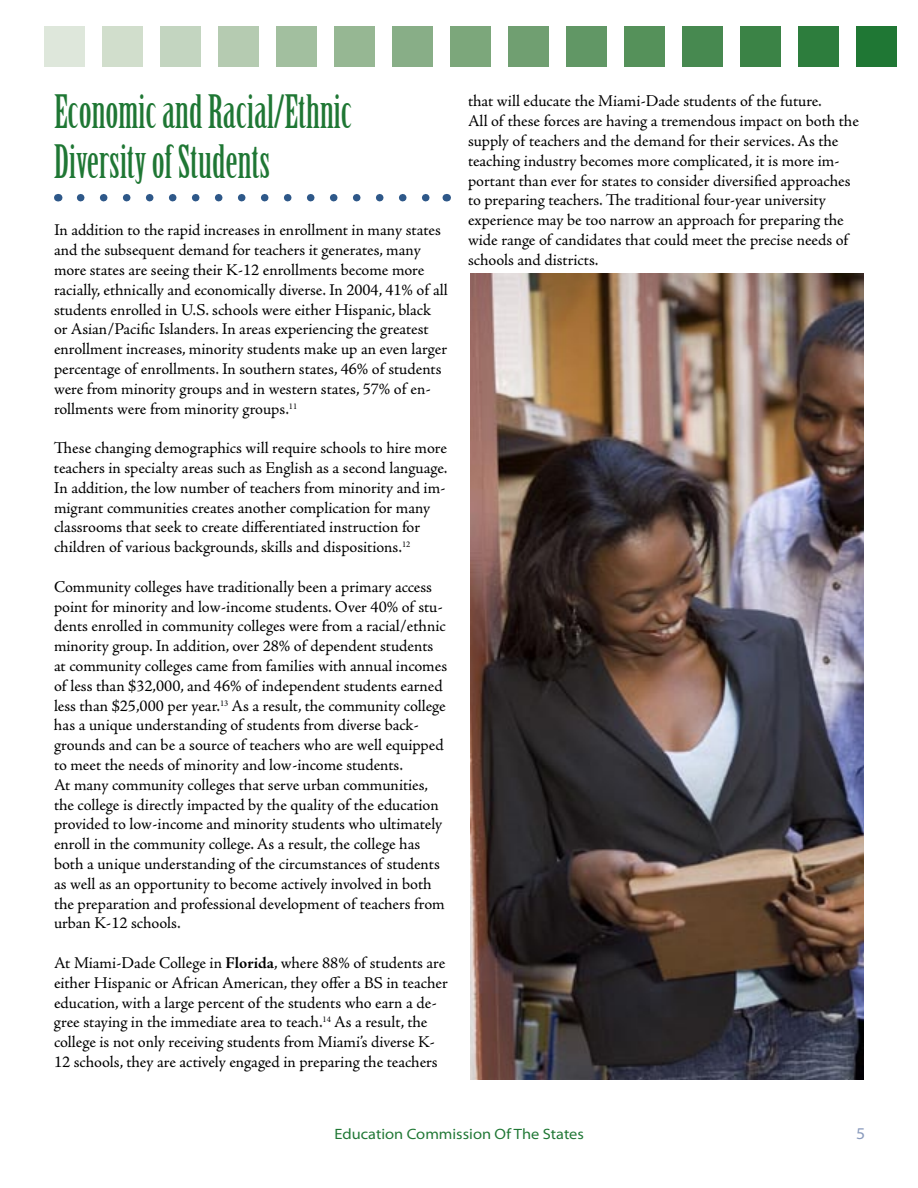
<style>
.page{position:relative;width:918px;height:1188px;background:#fff}
.page>*{position:absolute;margin:0;border:0;box-sizing:border-box;transform-origin:0 0}
.t1{font:45px/49.5px "Birch Std";color:#1f7734}
.t2{font:16.5px/19.8px "Adobe Jenson Pro";letter-spacing:-.005em;color:#000}
.t3{font:semi-expanded 16.5px "Myriad Pro";color:#8a9bbd}
.t4{font:semi-expanded 15px "Myriad Pro";color:#1f7734}
.s1{font-weight:700}
</style>
<div class="page">
<div style="left:44px;top:26px;width:41px;height:41px;background:#dee7db"></div>
<div style="left:102px;top:26px;width:41px;height:41px;background:#d1decc"></div>
<div style="left:160px;top:26px;width:41px;height:41px;background:#c3d5c0"></div>
<div style="left:218px;top:26px;width:41px;height:41px;background:#b5cbb1"></div>
<div style="left:276px;top:26px;width:41px;height:41px;background:#a2bf9f"></div>
<div style="left:334px;top:26px;width:41px;height:41px;background:#96b793"></div>
<div style="left:392px;top:26px;width:41px;height:41px;background:#88ae87"></div>
<div style="left:450px;top:26px;width:41px;height:41px;background:#7ca77b"></div>
<div style="left:508px;top:26px;width:41px;height:41px;background:#709f71"></div>
<div style="left:566px;top:26px;width:41px;height:41px;background:#619765"></div>
<div style="left:624px;top:26px;width:41px;height:41px;background:#55915a"></div>
<div style="left:682px;top:26px;width:41px;height:41px;background:#478950"></div>
<div style="left:740px;top:26px;width:41px;height:41px;background:#3b8346"></div>
<div style="left:798px;top:26px;width:41px;height:41px;background:#2d7d3d"></div>
<div style="left:856px;top:26px;width:41px;height:41px;background:#1f7734"></div>
<svg style="left:81px;top:194px;width:349px;height:7px"></svg>
<img style="left:470px;top:274px;width:394px;height:806px">
<h1 class="t1" style="left:54px;top:88px;width:300px">Economic and Racial/Ethnic<br>Diversity of Students</h1>
<p class="t2" style="left:54px;top:221px;width:395px">In addition to the rapid increases in enrollment in many states and the subsequent demand for teachers it generates, many more states are seeing their K-12 enrollments become more racially, ethnically and economically diverse. In 2004, 41% of all students enrolled in U.S. schools were either Hispanic, black or Asian/Pacific Islanders. In areas experiencing the greatest enrollment increases, minority students make up an even larger percentage of enrollments. In southern states, 46% of students were from minority groups and in western states, 57% of en&shy;rollments were from minority groups.<sup>11</sup></p>
<p class="t2" style="left:54px;top:438px;width:395px">These changing demographics will require schools to hire more teachers in specialty areas such as English as a second language.<br>In addition, the low number of teachers from minority and im&shy;migrant communities creates another complication for many classrooms that seek to create differentiated instruction for children of various backgrounds, skills and dispositions.<sup>12</sup></p>
<p class="t2" style="left:54px;top:577px;width:395px">Community colleges have traditionally been a primary access point for minority and low-income students. Over 40% of stu&shy;dents enrolled in community colleges were from a racial/ethnic minority group. In addition, over 28% of dependent students at community colleges came from families with annual incomes of less than $32,000, and 46% of independent students earned less than $25,000 per year.<sup>13</sup> As a result, the community college has a unique understanding of students from diverse back&shy;grounds and can be a source of teachers who are well equipped to meet the needs of minority and low-income students.<br>At many community colleges that serve urban communities, the college is directly impacted by the quality of the education provided to low-income and minority students who ultimately enroll in the community college. As a result, the college has both a unique understanding of the circumstances of students as well as an opportunity to become actively involved in both the preparation and professional development of teachers from urban K-12 schools.</p>
<p class="t2" style="left:54px;top:953px;width:395px">At Miami-Dade College in <span class="s1">Florida</span>, where 88% of students are either Hispanic or African American, they offer a BS in teacher education, with a large percent of the students who earn a de&shy;gree staying in the immediate area to teach.<sup>14</sup> As a result, the college is not only receiving students from Miami’s diverse K-12 schools, they are actively engaged in preparing the teachers</p>
<p class="t2" style="left:468px;top:92px;width:392px">that will educate the Miami-Dade students of the future.<br>All of these forces are having a tremendous impact on both the supply of teachers and the demand for their services. As the teaching industry becomes more complicated, it is more im&shy;portant than ever for states to consider diversified approaches to preparing teachers. The traditional four-year university experience may be too narrow an approach for preparing the wide range of candidates that could meet the precise needs of schools and districts.</p>
<p class="t4" style="left:334px;top:1126px;width:251px">Education Commission Of The States</p>
<p class="t3" style="left:856px;top:1125px;width:11px">5</p>
</div>
